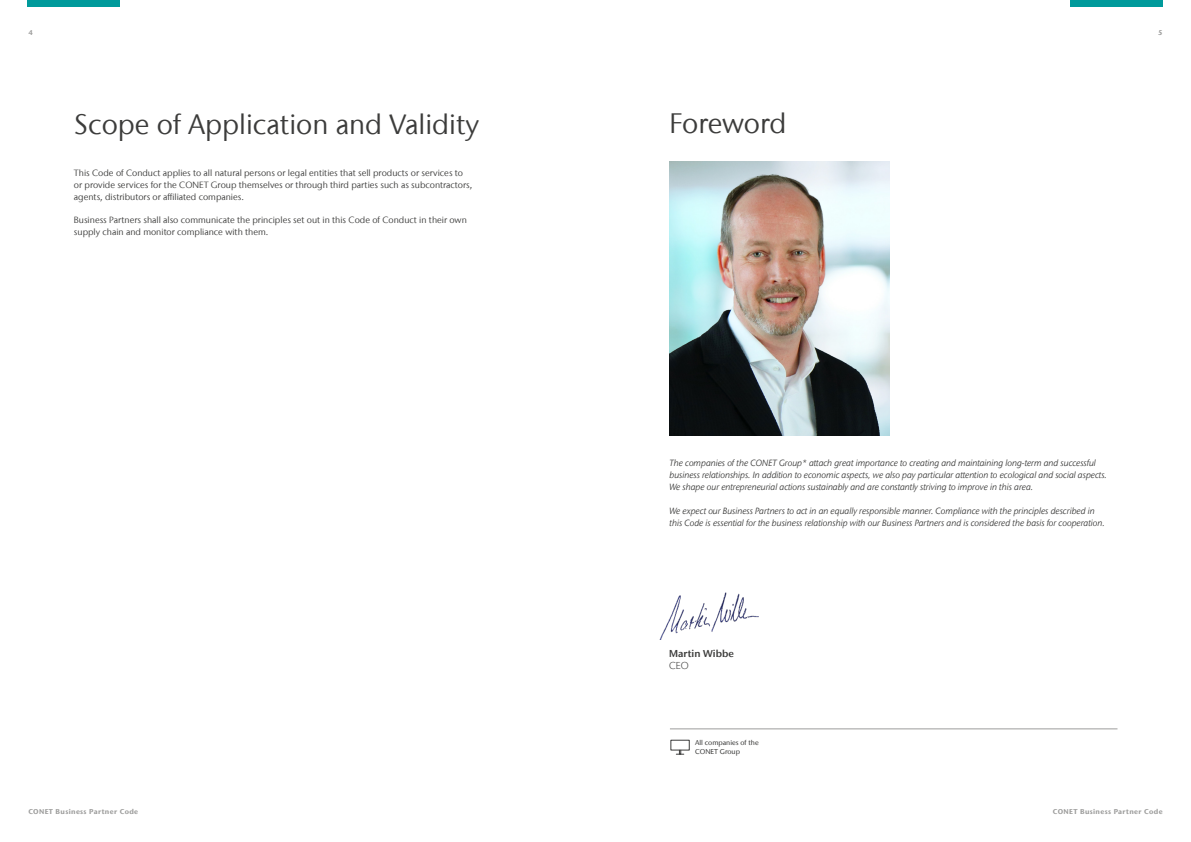
<style>
.page{position:relative;width:1191px;height:842px;background:#fff}
.page>*{position:absolute;margin:0;border:0;box-sizing:border-box;transform-origin:0 0}
.t1{font:28px "Stone Sans IIITC Com";color:#3c3c3b}
.t2{font:600 10px "Stone Sans IIITC Com";color:#3c3c3b}
.t3{font:300 10px "Stone Sans IIITC Com";color:#3c3c3b}
.t4{font:italic 9px/12px "Stone Sans IIITC Com";color:#3c3c3b}
.t5{font:9px/12px "Stone Sans IIITC Com";color:#3c3c3b}
.t6{font:700 7px "Stone Sans IIITC Com";letter-spacing:.05em;color:#9d9d9c}
.t7{font:500 7px/9.1px "Stone Sans IIITC Com";color:#3c3c3b}
</style>
<div class="page">
<div style="left:1070px;top:0;width:92px;height:7px;background:#009a9b"></div>
<div style="left:27px;top:0;width:93px;height:7px;background:#009a9b"></div>
<hr style="left:670px;top:728px;width:447px;height:1px;background:#9d9d9c">
<svg style="left:670px;top:739px;width:20px;height:16px"></svg>
<img style="left:669px;top:162px;width:220px;height:273px">
<img style="left:660px;top:593px;width:98px;height:46px">
<p class="t6" style="left:28px;top:28px;width:6px">4</p>
<p class="t6" style="left:1158px;top:28px;width:6px">5</p>
<h1 class="t1" style="left:74px;top:107px;width:407px">Scope of Application and Validity</h1>
<h1 class="t1" style="left:669px;top:106px;width:119px">Foreword</h1>
<p class="t5" style="left:74px;top:167px;width:400px">This Code of Conduct applies to all natural persons or legal entities that sell products or services to or provide services for the CONET Group themselves or through third parties such as subcontractors, agents, distributors or affiliated companies.</p>
<p class="t5" style="left:74px;top:214px;width:394px">Business Partners shall also communicate the principles set out in this Code of Conduct in their own supply chain and monitor compliance with them.</p>
<p class="t4" style="left:669px;top:457px;width:439px">The companies of the CONET Group* attach great importance to creating and maintaining long-term and successful business relationships. In addition to economic aspects, we also pay particular attention to ecological and social aspects.<br>We shape our entrepreneurial actions sustainably and are constantly striving to improve in this area.</p>
<p class="t4" style="left:669px;top:505px;width:437px">We expect our Business Partners to act in an equally responsible manner. Compliance with the principles described in this Code is essential for the business relationship with our Business Partners and is considered the basis for cooperation.</p>
<p class="t2" style="left:669px;top:647px;width:66px">Martin Wibbe</p>
<p class="t3" style="left:669px;top:659px;width:21px">CEO</p>
<p class="t7" style="left:695px;top:738px;width:65px">All companies of the<br>CONET Group</p>
<p class="t6" style="left:28px;top:807px;width:111px">CONET Business Partner Code</p>
<p class="t6" style="left:1052px;top:807px;width:111px">CONET Business Partner Code</p>
</div>
